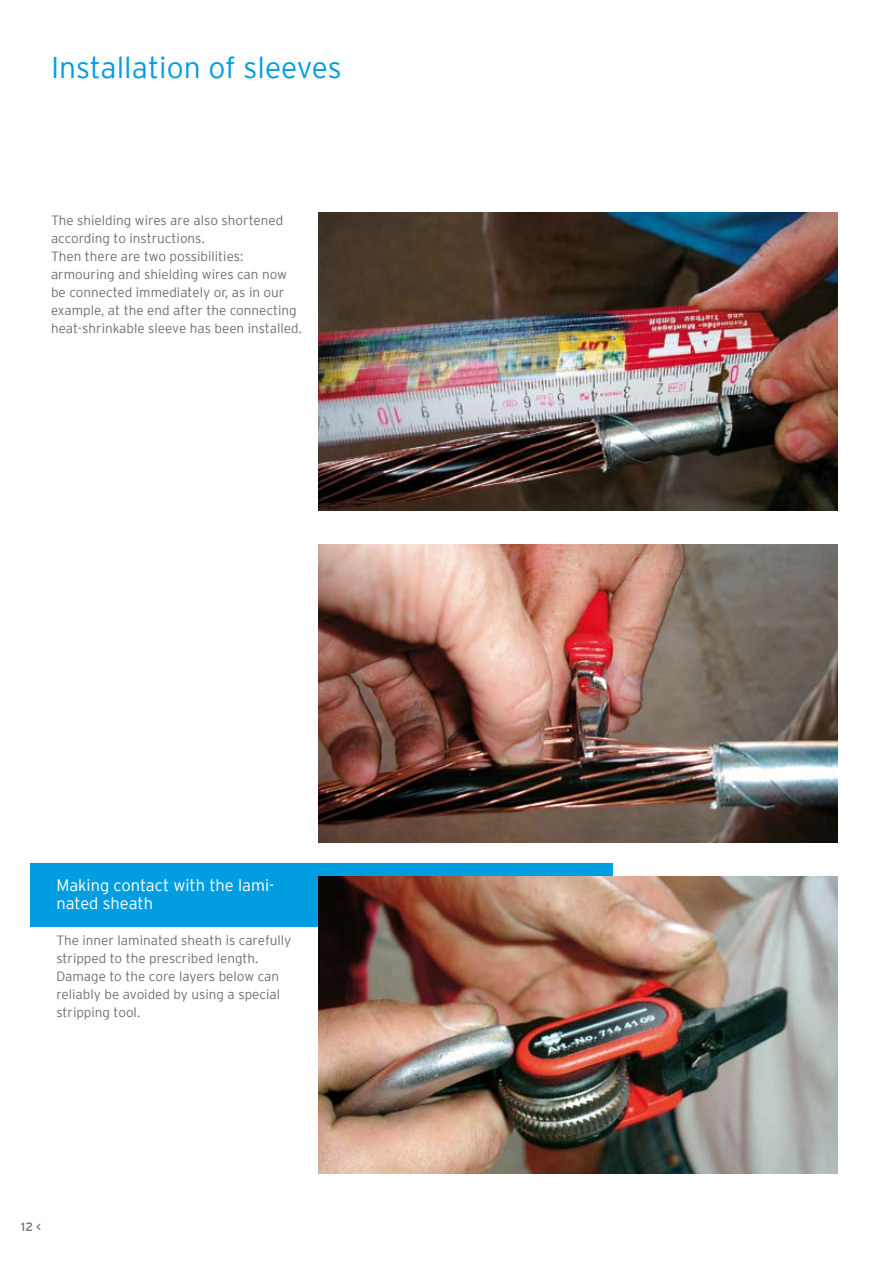
<style>
.page{position:relative;width:893px;height:1263px;background:#fff}
.page>*{position:absolute;margin:0;border:0;box-sizing:border-box;transform-origin:0 0}
.t1{font:300 30px "Interstate";color:#009ee0}
.t2{font:300 16.5px/18px "Interstate";color:#fff}
.t3{font:300 13.5px/18px "Interstate";color:#6f7071}
.t4{font:12px "Interstate";color:#6f7071}
</style>
<div class="page">
<div style="left:30px;top:863px;width:582px;height:64px;background:#009ee0"></div>
<img style="left:319px;top:213px;width:519px;height:297px">
<img style="left:319px;top:544px;width:519px;height:298px">
<img style="left:319px;top:876px;width:519px;height:298px">
<h1 class="t1" style="left:51px;top:51px;width:292px">Installation of sleeves</h1>
<p class="t3" style="left:51px;top:211px;width:252px">The shielding wires are also shortened according to instructions.<br>Then there are two possibilities: armouring and shielding wires can now be connected immediately or, as in our example, at the end after the connecting heat-shrinkable sleeve has been installed.</p>
<p class="t2" style="left:56px;top:876px;width:220px">Making contact with the lami&shy;nated sheath</p>
<p class="t3" style="left:56px;top:931px;width:237px">The inner laminated sheath is carefully stripped to the prescribed length.<br>Damage to the core layers below can reliably be avoided by using a special stripping tool.</p>
<p class="t4" style="left:21px;top:1220px;width:21px">12 &lt;</p>
</div>
